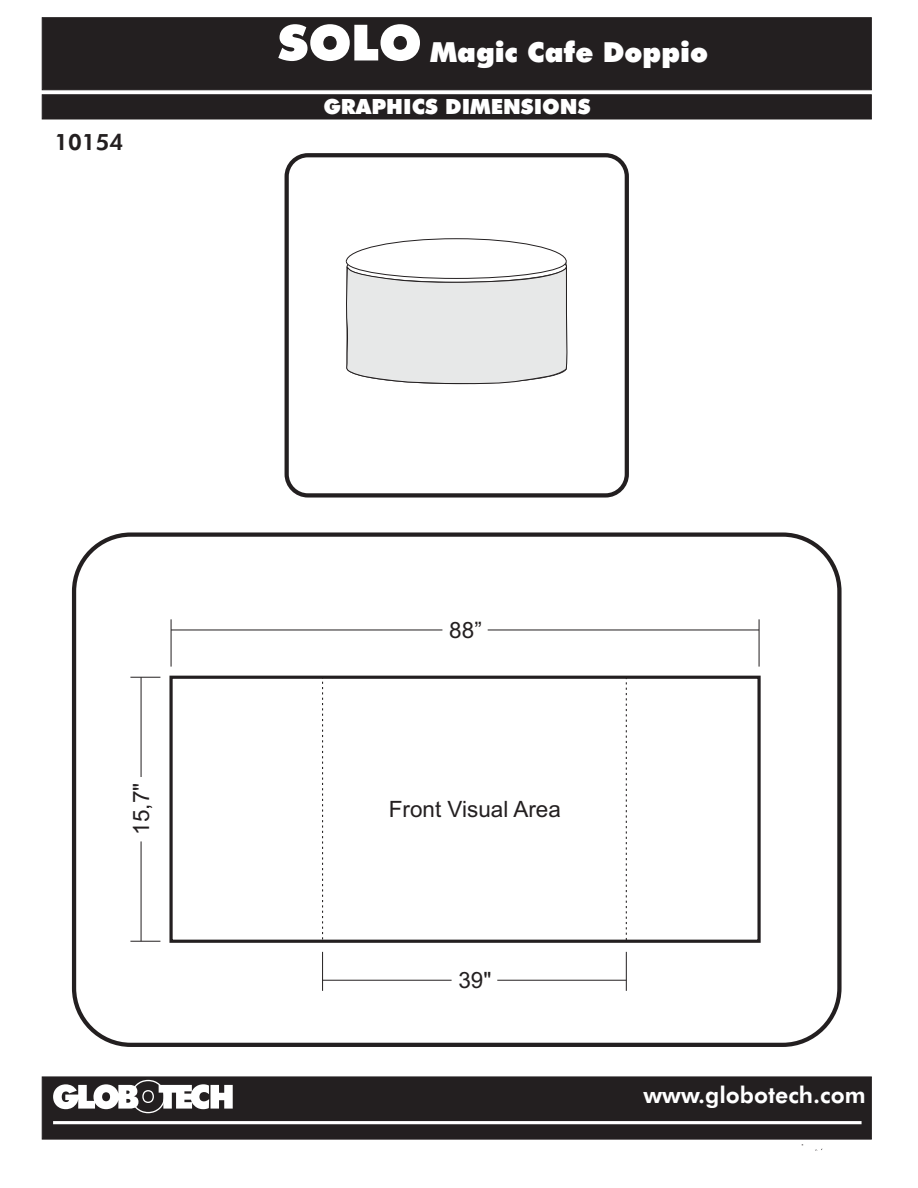
<style>
.page{position:relative;width:918px;height:1188px;background:#fff}
.page>*{position:absolute;margin:0;border:0;box-sizing:border-box;transform-origin:0 0}
.t1{font:900 27.75px "Futura BT";color:#fff}
.t2{font:800 22.95px "Futura BT";color:#fff}
.t3{font:22.5px "Arial";color:#231f20}
.t4{font:800 22.5px "Futura BT";color:#231f20}
.t5{font:900 21px "Futura BT";color:#fff}
</style>
<div class="page">
<div style="left:42px;top:1077px;width:830px;height:62px;background:#231f20"></div>
<hr style="left:53px;top:1121px;width:809px;height:3px;background:#fff">
<svg style="left:53px;top:1079px;width:180px;height:35px"></svg>
<div style="left:42px;top:17px;width:830px;height:73px;background:#231f20"></div>
<div style="left:42px;top:94px;width:830px;height:25px;background:#231f20"></div>
<svg style="left:278px;top:24px;width:142px;height:37px"></svg>
<div style="left:285px;top:153px;width:344px;height:345px;border:4px solid #231f20;border-radius:21px"></div>
<div style="left:72px;top:532px;width:770px;height:515px;border:4px solid #231f20;border-radius:57px"></div>
<div style="left:169px;top:676px;width:592px;height:267px;border:3px solid #231f20"></div>
<div style="left:322px;top:677px;width:305px;height:265px;border:1px dashed #231f20"></div>
<hr style="left:759px;top:619px;width:1px;height:48px;background:#231f20">
<hr style="left:171px;top:619px;width:1px;height:48px;background:#231f20">
<hr style="left:488px;top:630px;width:271px;height:1px;background:#231f20">
<hr style="left:171px;top:630px;width:271px;height:1px;background:#231f20">
<hr style="left:130px;top:677px;width:30px;height:1px;background:#231f20">
<hr style="left:130px;top:941px;width:30px;height:1px;background:#231f20">
<hr style="left:141px;top:677px;width:1px;height:100px;background:#231f20">
<hr style="left:141px;top:841px;width:1px;height:100px;background:#231f20">
<hr style="left:626px;top:952px;width:1px;height:39px;background:#231f20">
<hr style="left:322px;top:952px;width:1px;height:39px;background:#231f20">
<hr style="left:497px;top:980px;width:129px;height:1px;background:#231f20">
<hr style="left:323px;top:980px;width:129px;height:1px;background:#231f20">
<svg style="left:345px;top:238px;width:223px;height:146px"></svg>
<p class="t4" style="left:54px;top:133px;width:70px">10154</p>
<p class="t1" style="left:430px;top:41px;width:279px">Magic Cafe Doppio</p>
<p class="t5" style="left:323px;top:98px;width:269px">GRAPHICS DIMENSIONS</p>
<p class="t3" style="left:133px;top:835px;width:53px;rotate:-90deg">15,7"</p>
<p class="t3" style="left:449px;top:622px;width:34px">88”</p>
<p class="t3" style="left:389px;top:801px;width:174px">Front Visual Area</p>
<p class="t3" style="left:458px;top:972px;width:35px">39"</p>
<p class="t2" style="left:643px;top:1085px;width:224px">www.globotech.com</p>
</div>
